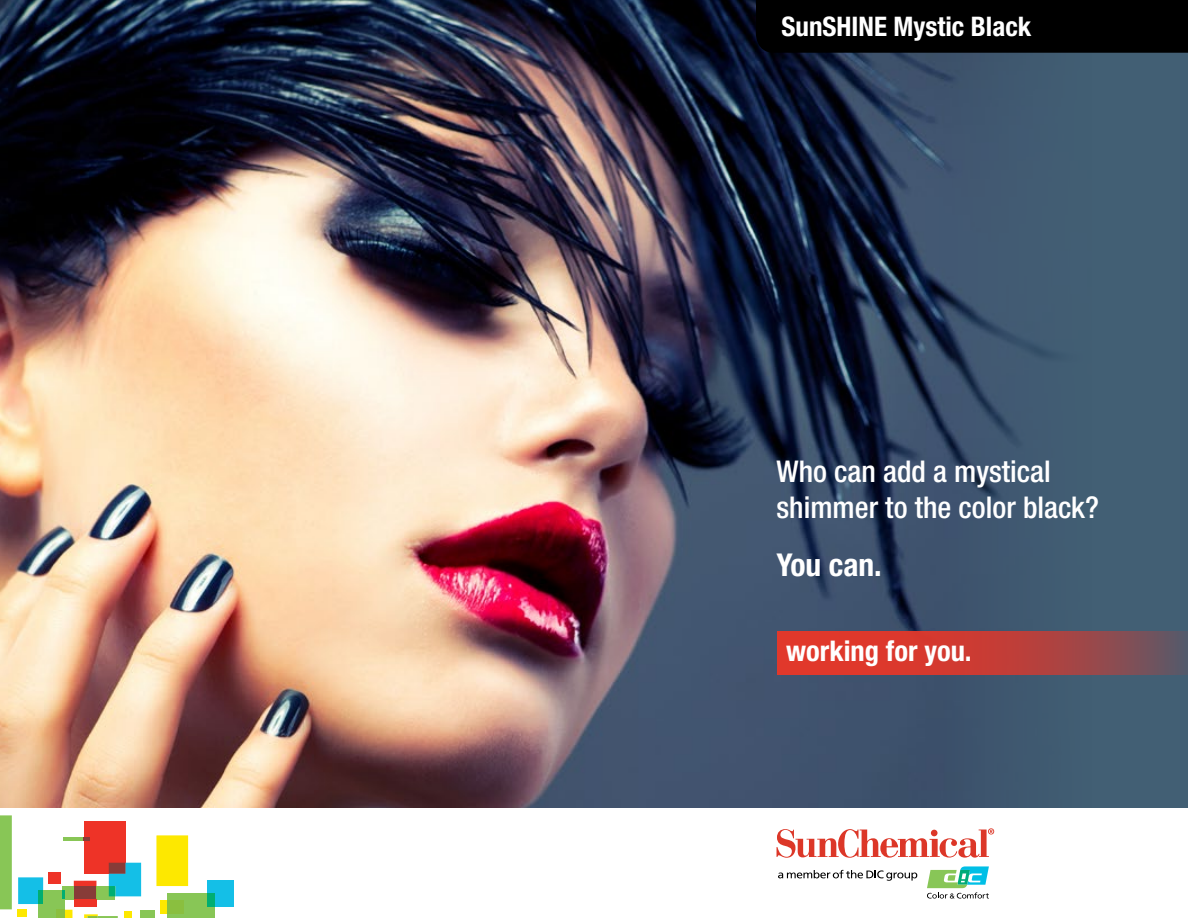
<style>
.page{position:relative;width:1188px;height:918px;background:#fff}
.page>*{position:absolute;margin:0;border:0;box-sizing:border-box;transform-origin:0 0}
.t1{font:700 condensed 31.5px "Helvetica Neue LT Std";color:#fff}
.t2{font:500 condensed 30px/36px "Helvetica Neue LT Std";color:#fff}
.t3{font:700 condensed 28.5px "Helvetica Neue LT Std";color:#fff}
.t4{font:700 condensed 27px "Helvetica Neue LT Std";color:#fff}
</style>
<div class="page">
<img style="left:0;top:0;width:937px;height:808px">
<div style="left:937px;top:0;width:251px;height:837px;background:#425f74"></div>
<div style="left:756px;top:0;width:432px;height:53px;background:#000"></div>
<svg style="left:777px;top:632px;width:411px;height:43px;background:#b9403c"></svg>
<div style="left:0;top:809px;width:1188px;height:109px;background:#fff"></div>
<svg style="left:777px;top:828px;width:217px;height:30px"></svg>
<div style="left:931px;top:830px;width:7px;height:6px;background:#dc3728;border-radius:50%"></div>
<svg style="left:778px;top:870px;width:139px;height:11px"></svg>
<svg style="left:927px;top:866px;width:62px;height:33px"></svg>
<div style="left:84px;top:821px;width:41px;height:53px;background:#ee3327"></div>
<div style="left:96px;top:886px;width:19px;height:13px;background:#88c656"></div>
<div style="left:167px;top:893px;width:48px;height:25px;background:#88c656"></div>
<div style="left:207px;top:880px;width:27px;height:26px;background:#14bfe7"></div>
<div style="left:140px;top:910px;width:14px;height:8px;background:#88c656"></div>
<div style="left:62px;top:886px;width:12px;height:13px;background:#88c656"></div>
<div style="left:38px;top:890px;width:26px;height:28px;background:#88c656"></div>
<svg style="left:0;top:815px;width:12px;height:94px"></svg>
<div style="left:156px;top:835px;width:32px;height:51px;background:#fde800"></div>
<hr style="left:63px;top:837px;width:21px;height:4px;background:#88c656">
<div style="left:48px;top:872px;width:13px;height:11px;background:#ee3327"></div>
<svg style="left:18px;top:877px;width:25px;height:27px"></svg>
<svg style="left:74px;top:881px;width:23px;height:18px"></svg>
<svg style="left:109px;top:863px;width:32px;height:33px"></svg>
<div style="left:38px;top:890px;width:5px;height:14px;background:#00ae71"></div>
<div style="left:74px;top:899px;width:22px;height:8px;background:#ee3327"></div>
<div style="left:160px;top:900px;width:7px;height:13px;background:#fde800"></div>
<div style="left:17px;top:909px;width:10px;height:8px;background:#fde800"></div>
<svg style="left:64px;top:910px;width:8px;height:8px"></svg>
<svg style="left:84px;top:914px;width:34px;height:4px"></svg>
<svg style="left:62px;top:890px;width:2px;height:9px"></svg>
<div style="left:56px;top:910px;width:8px;height:8px;background:#8abf3f"></div>
<div style="left:207px;top:893px;width:8px;height:13px;background:#00ae71"></div>
<div style="left:167px;top:900px;width:17px;height:13px;background:#8abf3f"></div>
<svg style="left:84px;top:837px;width:6px;height:4px"></svg>
<div style="left:125px;top:911px;width:7px;height:7px;background:#fde800"></div>
<p class="t4" style="left:782px;top:10px;width:251px">SunSHINE Mystic Black</p>
<p class="t2" style="left:777px;top:453px;width:324px">Who can add a mystical shimmer to the color black?</p>
<p class="t1" style="left:777px;top:546px;width:107px">You can.</p>
<p class="t3" style="left:786px;top:634px;width:187px">working for you.</p>
</div>
